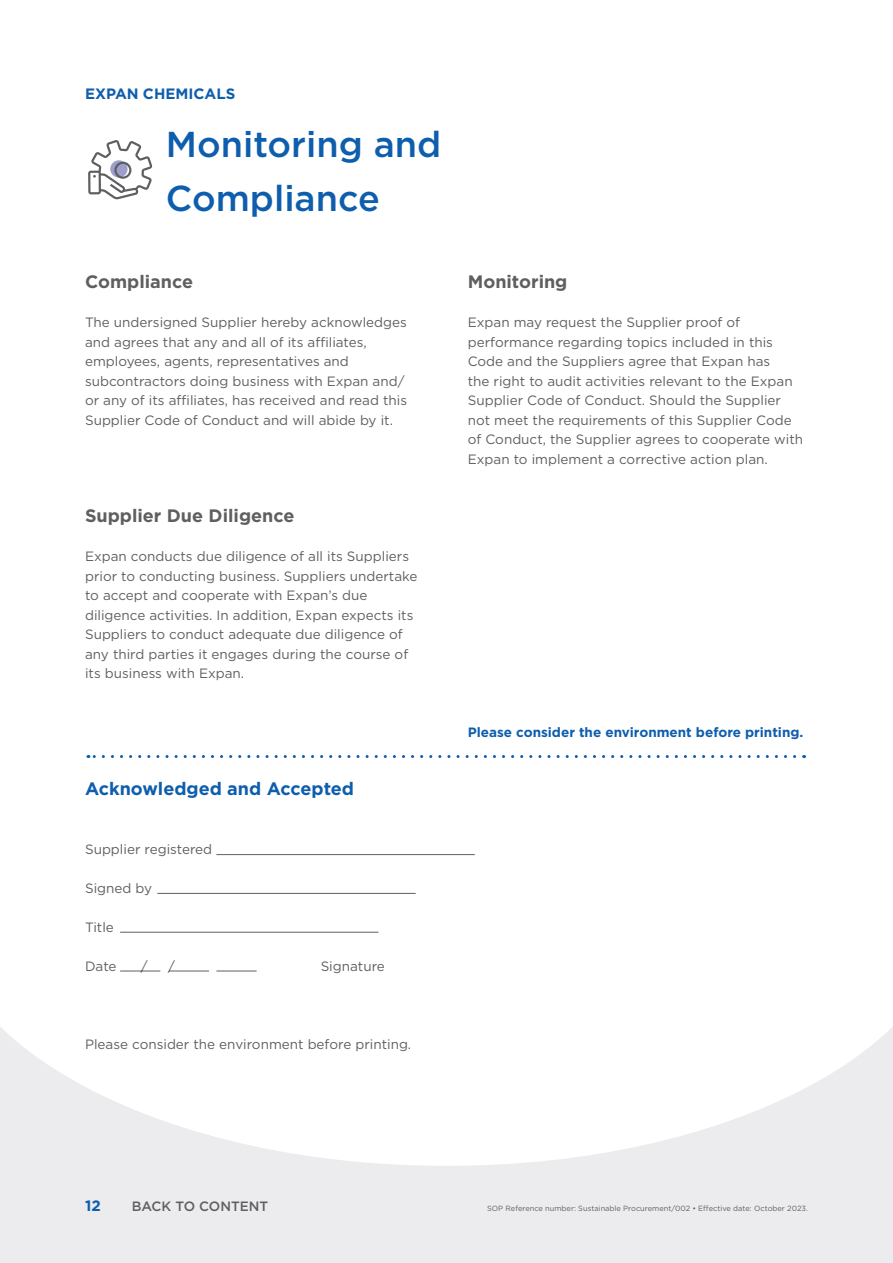
<style>
.page{position:relative;width:893px;height:1263px;background:#fff}
.page>*{position:absolute;margin:0;border:0;box-sizing:border-box;transform-origin:0 0}
.Header_1_Links{font:500 36px/54px "Gotham";color:#0e5ead}
.Header_2{font:700 18px "Gotham";color:#5f5f62}
.Header_2-2{font:700 18px "Gotham";color:#0e5ead}
.t1{font:700 15px "Gotham";color:#0e5ead}
.Body{font:13.5px/19.5px "Gotham";color:#5f5f62}
.Body-2{font:700 13.5px "Gotham";color:#0e5ead}
.t2{font:500 13.5px "Gotham";color:#5f5f62}
.t3{font:7.5px "Gotham";color:#5f5f62}
</style>
<div class="page">
<div style="left:0;top:913px;width:893px;height:350px;background:#ececee"></div>
<svg style="left:0;top:755px;width:893px;height:411px;fill:#fff"></svg>
<svg style="left:88px;top:140px;width:64px;height:59px"></svg>
<svg style="left:88px;top:755px;width:707px;height:3px"></svg>
<hr style="left:216px;top:854px;width:259px;height:1px;background:#5f5f62">
<hr style="left:157px;top:893px;width:259px;height:1px;background:#5f5f62">
<hr style="left:120px;top:932px;width:258px;height:1px;background:#5f5f62">
<hr style="left:120px;top:971px;width:40px;height:1px;background:#5f5f62">
<hr style="left:169px;top:971px;width:40px;height:1px;background:#5f5f62">
<hr style="left:216px;top:971px;width:41px;height:1px;background:#5f5f62">
<p class="t1" style="left:85px;top:84px;width:152px">EXPAN CHEMICALS</p>
<p class="Header_1_Links" style="left:166px;top:117px;width:277px">Monitoring and<br>Compliance</p>
<p class="Header_2" style="left:85px;top:270px;width:110px">Compliance</p>
<p class="Body" style="left:85px;top:312px;width:323px">The undersigned Supplier hereby acknowledges and agrees that any and all of its affiliates, employees, agents, representatives and subcontractors doing business with Expan and/ or any of its affiliates, has received and read this Supplier Code of Conduct and will abide by it.</p>
<p class="Header_2" style="left:85px;top:504px;width:211px">Supplier Due Diligence</p>
<p class="Body" style="left:85px;top:546px;width:334px">Expan conducts due diligence of all its Suppliers prior to conducting business. Suppliers undertake to accept and cooperate with Expan’s due diligence activities. In addition, Expan expects its Suppliers to conduct adequate due diligence of any third parties it engages during the course of its business with Expan.</p>
<p class="Header_2-2" style="left:85px;top:777px;width:271px">Acknowledged and Accepted</p>
<p class="Body" style="left:85px;top:839px;width:129px">Supplier registered</p>
<p class="Body" style="left:85px;top:878px;width:69px">Signed by</p>
<p class="Body" style="left:85px;top:917px;width:30px">Title</p>
<p class="Body" style="left:85px;top:956px;width:33px">Date</p>
<p class="Body" style="left:141px;top:956px;width:8px">/</p>
<p class="Body" style="left:168px;top:956px;width:8px">/</p>
<p class="Body" style="left:321px;top:956px;width:66px">Signature</p>
<p class="Body" style="left:85px;top:1034px;width:328px">Please consider the environment before printing.</p>
<p class="Header_2" style="left:468px;top:270px;width:101px">Monitoring</p>
<p class="Body" style="left:468px;top:312px;width:337px">Expan may request the Supplier proof of performance regarding topics included in this Code and the Suppliers agree that Expan has<br>the right to audit activities relevant to the Expan Supplier Code of Conduct. Should the Supplier not meet the requirements of this Supplier Code of Conduct, the Supplier agrees to cooperate with Expan to implement a corrective action plan.</p>
<p class="Body-2" style="left:468px;top:723px;width:337px">Please consider the environment before printing.</p>
<p class="t1" style="left:85px;top:1196px;width:17px">12</p>
<p class="t2" style="left:132px;top:1197px;width:138px">BACK TO CONTENT</p>
<p class="t3" style="left:487px;top:1204px;width:322px">SOP Reference number: Sustainable Procurement/002 • Effective date: October 2023.</p>
</div>
